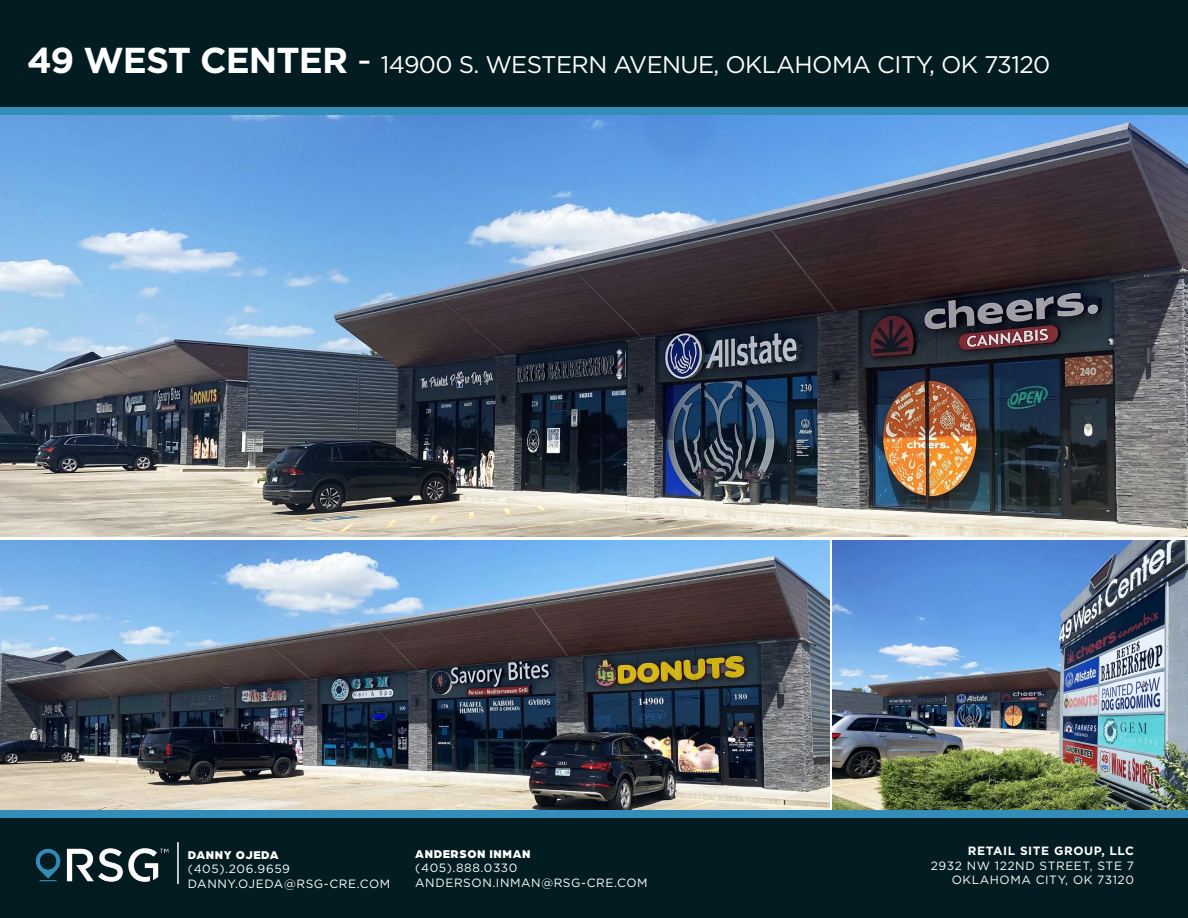
<style>
.page{position:relative;width:1188px;height:918px;background:#fff}
.page>*{position:absolute;margin:0;border:0;box-sizing:border-box;transform-origin:0 0}
.t1{font:24px "Gotham";letter-spacing:-.025em;color:#fff}
.t2{font:12px/14.4px "Gotham";letter-spacing:.05em;color:#fff}
.t3{font:900 12px "Arboria";letter-spacing:.05em;color:#fff}
.t4{font:700 12px "Gotham";letter-spacing:.05em;color:#fff}
.s1{font-weight:700;font-size:36px}
.s2{font-size:36px}
</style>
<div class="page">
<div style="left:0;top:0;width:1188px;height:107px;background:#021c21"></div>
<div style="left:0;top:817px;width:1188px;height:101px;background:#021c21"></div>
<div style="left:0;top:107px;width:1188px;height:8px;background:#328db9"></div>
<div style="left:0;top:810px;width:1188px;height:7px;background:#328db9"></div>
<hr style="left:177px;top:842px;width:2px;height:42px;background:#fff">
<img style="left:36px;top:848px;width:133px;height:34px">
<img style="left:0;top:116px;width:1188px;height:420px">
<img style="left:832px;top:540px;width:356px;height:270px">
<img style="left:0;top:540px;width:830px;height:270px">
<h1 class="t1" style="left:27px;top:49px;width:1025px"><span class="s1">49 WEST CENTER</span> <span class="s2">-</span> 14900 S. WESTERN AVENUE, OKLAHOMA CITY, OK 73120</h1>
<p class="t3" style="left:188px;top:846px;width:92px">DANNY OJEDA</p>
<p class="t2" style="left:188px;top:861px;width:204px">(405).206.9659<br>DANNY.OJEDA@RSG-CRE.COM</p>
<p class="t3" style="left:415px;top:845px;width:117px">ANDERSON INMAN</p>
<p class="t2" style="left:415px;top:860px;width:234px">(405).888.0330<br>ANDERSON.INMAN@RSG-CRE.COM</p>
<p class="t4" style="left:968px;top:843px;width:168px">RETAIL SITE GROUP, LLC</p>
<p class="t2" style="left:931px;top:858px;width:205px;text-align:right">2932 NW 122ND STREET, STE 7<br>OKLAHOMA CITY, OK 73120</p>
</div>
